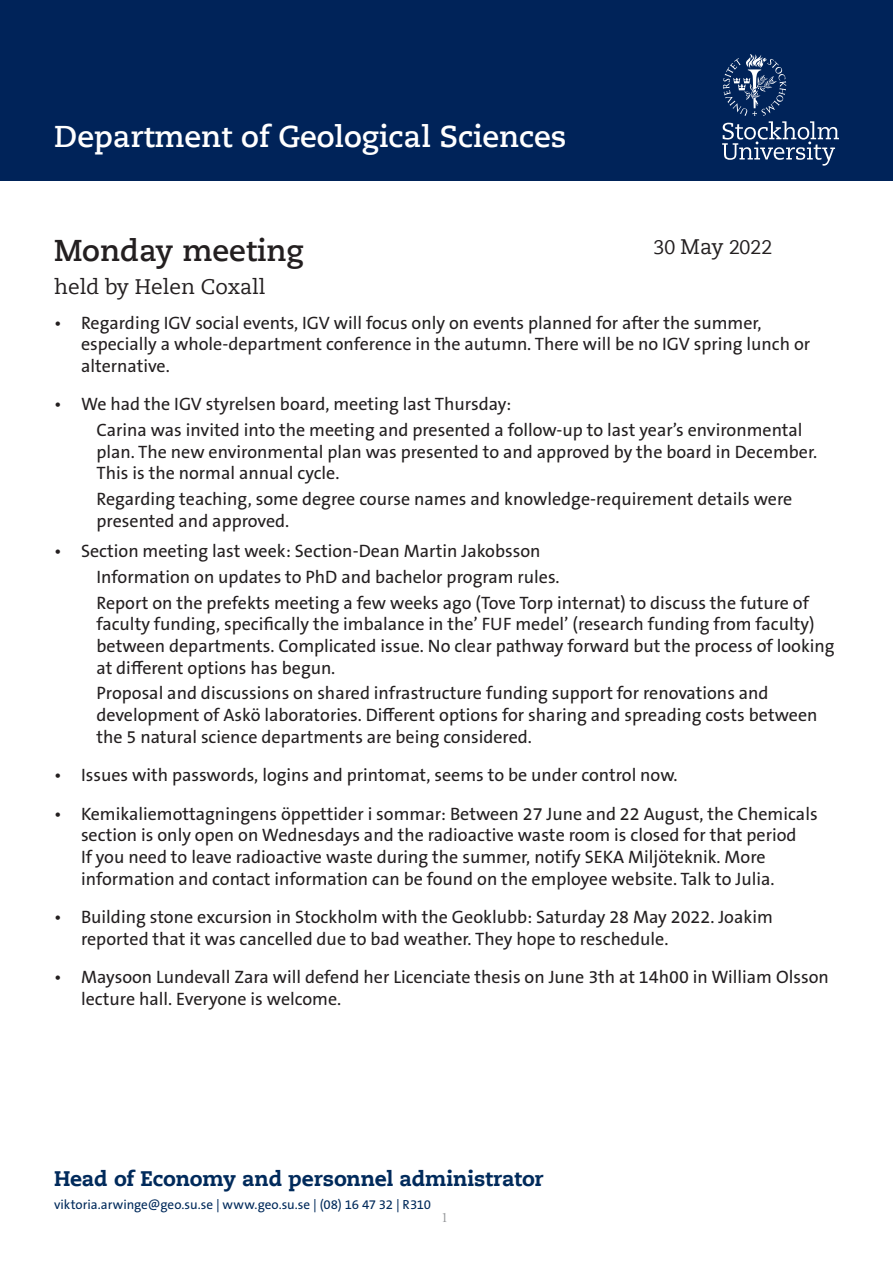
<style>
.page{position:relative;width:893px;height:1263px;background:#fff}
.page>*{position:absolute;margin:0;border:0;box-sizing:border-box;transform-origin:0 0}
.t1{font:700 30px "Caecilia Com 75";color:#fff}
.t2{font:700 30px "Caecilia Com 75";color:#231f20}
.t3{font:800 21px "Caecilia Com 85";letter-spacing:-.01em;color:#002a5b}
.t4{font:21px "Caecilia Com 55 Roman";color:#231f20}
.t5{font:19.5px "Caecilia Com 55 Roman";color:#231f20}
.t6{font:18px/21.6px "The Sans B W5 Plain";color:#231f20}
.t7{font:14.25px "Adobe Garamond Pro";color:#939598}
.t8{font:13.2px "The Sans B W5 Plain";letter-spacing:-.005em;color:#002a5b}
.s1{font-size:21px}
</style>
<div class="page">
<div style="left:0;top:0;width:893px;height:181px;background:#002359"></div>
<svg style="left:722px;top:54px;width:117px;height:112px"></svg>
<p class="t1" style="left:54px;top:116px;width:514px">Department of Geological Sciences</p>
<p class="t2" style="left:54px;top:230px;width:251px">Monday meeting</p>
<p class="t4" style="left:54px;top:273px;width:213px">held by Helen Coxall</p>
<p class="t6" style="left:81px;top:312px;width:731px;text-indent:-27px">• Regarding IGV social events, IGV will focus only on events planned for after the summer, especially a whole-department conference in the autumn. There will be no IGV spring lunch or alternative.</p>
<p class="t6" style="left:54px;top:394px;width:459px">• We had the IGV styrelsen board, meeting last Thursday:</p>
<p class="t6" style="left:97px;top:419px;width:722px">Carina was invited into the meeting and presented a follow-up to last year’s environmental plan. The new environmental plan was presented to and approved by the board in December.<br>This is the normal annual cycle.</p>
<p class="t6" style="left:97px;top:488px;width:697px">Regarding teaching, some degree course names and knowledge-requirement details were presented and approved.</p>
<p class="t6" style="left:54px;top:540px;width:488px">• Section meeting last week: Section-Dean Martin Jakobsson</p>
<p class="t6" style="left:97px;top:566px;width:465px">Information on updates to PhD and bachelor program rules.</p>
<p class="t6" style="left:97px;top:592px;width:740px">Report on the prefekts meeting a few weeks ago (Tove Torp internat) to discuss the future of faculty funding, specifically the imbalance in the’ FUF medel’ (research funding from faculty) between departments. Complicated issue. No clear pathway forward but the process of looking at different options has begun.</p>
<p class="t6" style="left:97px;top:683px;width:722px">Proposal and discussions on shared infrastructure funding support for renovations and development of Askö laboratories. Different options for sharing and spreading costs between the 5 natural science departments are being considered.</p>
<p class="t6" style="left:54px;top:764px;width:625px">• Issues with passwords, logins and printomat, seems to be under control now.</p>
<p class="t6" style="left:81px;top:803px;width:738px;text-indent:-27px">• Kemikaliemottagningens öppettider i sommar: Between 27 June and 22 August, the Chemicals section is only open on Wednesdays and the radioactive waste room is closed for that period<br>If you need to leave radioactive waste during the summer, notify SEKA Miljöteknik. More information and contact information can be found on the employee website. Talk to Julia.</p>
<p class="t6" style="left:81px;top:906px;width:693px;text-indent:-27px">• Building stone excursion in Stockholm with the Geoklubb: Saturday 28 May 2022. Joakim reported that it was cancelled due to bad weather. They hope to reschedule.</p>
<p class="t6" style="left:81px;top:967px;width:749px;text-indent:-27px">• Maysoon Lundevall Zara will defend her Licenciate thesis on June 3th at 14h00 in William Olsson lecture hall. Everyone is welcome.</p>
<p class="t5" style="left:653px;top:235px;width:120px">30 <span class="s1">May</span> 2022</p>
<p class="t3" style="left:54px;top:1164px;width:491px">Head of Economy and personnel administrator</p>
<p class="t8" style="left:54px;top:1196px;width:379px">viktoria.arwinge@geo.su.se | www.geo.su.se | (08) 16 47 32 | R310</p>
<p class="t7" style="left:441px;top:1209px;width:9px">1</p>
</div>
